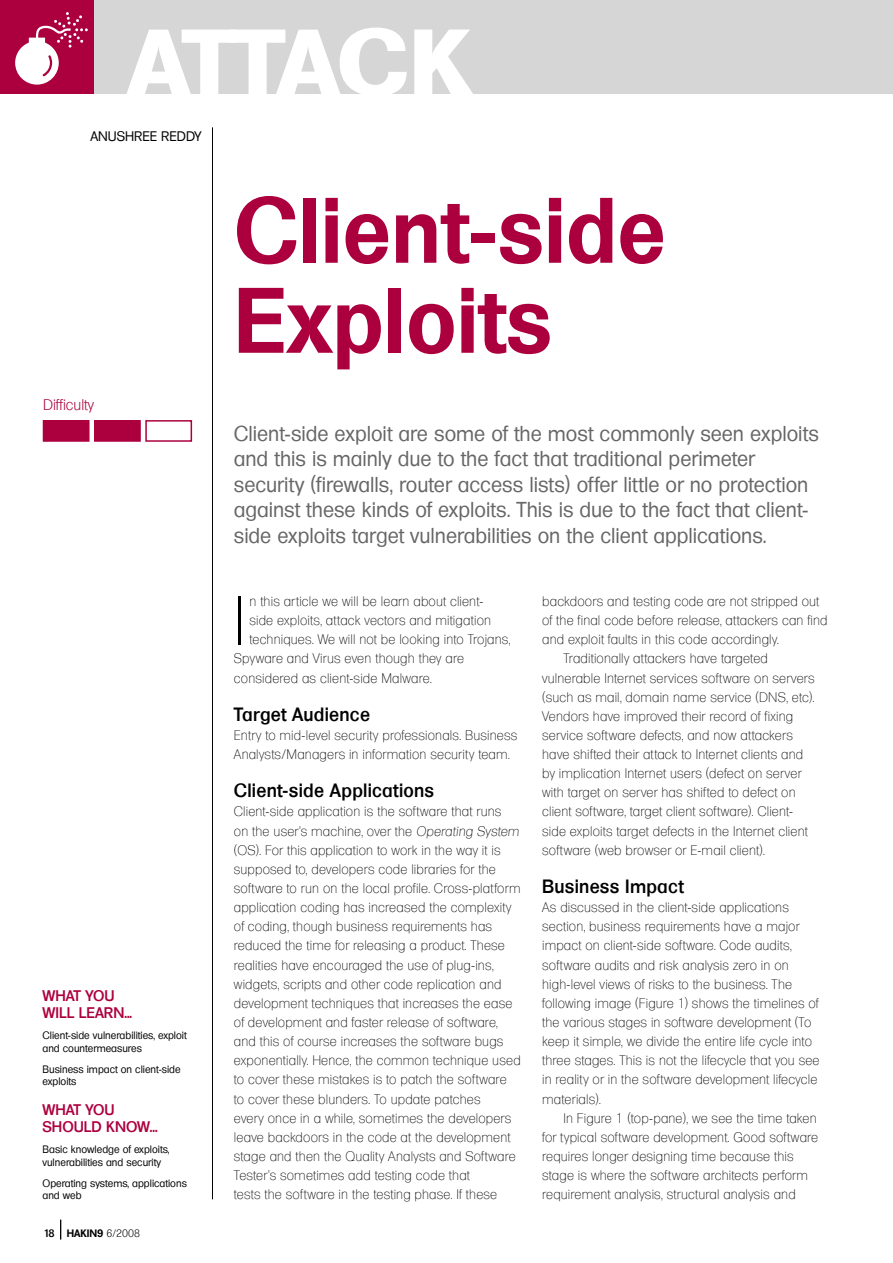
<style>
.page{position:relative;width:893px;height:1263px;background:#fff}
.page>*{position:absolute;margin:0;border:0;box-sizing:border-box;transform-origin:0 0}
.TYTUL{font:700 90px/90px "Formula Serial Pl";color:#ac003e}
.t1{font:800 90px "Formula Serial Pl";letter-spacing:-.06em;color:#fff;scale:1.1 1}
.PREBODY1{font:200 66.6px "Formula Serial Pl";color:#000}
.LEAD{font:21px/25.5px "Formula Serial Pl";color:#666}
.SUBHEAD{font:500 18.75px "Formula Serial Pl";letter-spacing:.01em;color:#000}
.MARGIN_SUBHEAD{font:500 15px/16.5px "Formula Serial Pl";color:#ac003e}
.STOPIEN_TRUDNOSCI{font:300 15px "Formula Serial Pl";color:#ac003e}
.BODY1{font:200 13.5px/19.2px "Formula Serial Pl";letter-spacing:.01em;color:#000}
.BODY_TEXT{font:200 13.5px/19.2px "Formula Serial Pl";letter-spacing:.01em;color:#000}
.PREBODY1-2{font:200 13.5px "Formula Serial Pl";letter-spacing:.01em;color:#000}
.AUTOR{font:13.5px "Formula Serial Pl";color:#000}
.MARGIN_BODY_TEXT{font:10.5px/12.6px "Formula Serial Pl";color:#000}
.STOPKA_LEWA{font:700 10.5px "Formula Serial Pl";color:#000}
.t2{font:500 10.5px "Formula Serial";color:#000}
.s1{font-weight:300}
.s2{font-style:italic}
</style>
<div class="page">
<div style="left:0;top:0;width:893px;height:94px;background:#d6d6d6"></div>
<div style="left:0;top:0;width:94px;height:94px;background:#ac003e"></div>
<svg style="left:60px;top:1220px;width:1px;height:19px"></svg>
<svg style="left:15px;top:12px;width:73px;height:73px"></svg>
<hr style="left:212px;top:128px;width:1px;height:1071px;background:#000">
<div style="left:44px;top:421px;width:45px;height:20px;background:#ac003e"></div>
<div style="left:43px;top:420px;width:47px;height:22px;border:2px solid #ac003e"></div>
<div style="left:95px;top:421px;width:45px;height:20px;background:#ac003e"></div>
<div style="left:94px;top:420px;width:47px;height:22px;border:2px solid #ac003e"></div>
<div style="left:145px;top:420px;width:47px;height:22px;border:2px solid #ac003e"></div>
<p class="t1" style="left:128px;top:4px;width:314px">ATTACK</p>
<p class="AUTOR" style="left:90px;top:126px;width:113px">ANUSHREE REDDY</p>
<p class="STOPIEN_TRUDNOSCI" style="left:43px;top:393px;width:53px">Difficulty</p>
<p class="MARGIN_SUBHEAD" style="left:43px;top:987px;width:91px">WHAT YOU<br>WILL LEARN...</p>
<p class="MARGIN_BODY_TEXT" style="left:43px;top:1028px;width:146px">Client-side vulnerabilities, exploit and countermeasures</p>
<p class="MARGIN_BODY_TEXT" style="left:43px;top:1062px;width:140px">Business impact on client-side exploits</p>
<p class="MARGIN_SUBHEAD" style="left:43px;top:1101px;width:117px">WHAT YOU<br>SHOULD KNOW...</p>
<p class="MARGIN_BODY_TEXT" style="left:43px;top:1142px;width:128px">Basic knowledge of exploits, vulnerabilities and security</p>
<p class="MARGIN_BODY_TEXT" style="left:43px;top:1175px;width:146px">Operating systems, applications and web</p>
<p class="t2" style="left:44px;top:1227px;width:12px">18</p>
<p class="STOPKA_LEWA" style="left:67px;top:1227px;width:75px">HAKIN9 <span class="s1">6/2008</span></p>
<p class="TYTUL" style="left:234px;top:183px;width:434px">Client-side<br>Exploits</p>
<p class="LEAD" style="left:234px;top:418px;width:586px">Client-side exploit are some of the most commonly seen exploits and this is mainly due to the fact that traditional perimeter security (firewalls, router access lists) offer little or no protection against these kinds of exploits. This is due to the fact that client&shy;side exploits target vulnerabilities on the client applications.</p>
<p class="PREBODY1" style="left:234px;top:569px;width:14px">I</p>
<p class="PREBODY1-2" style="left:249px;top:591px;width:235px">n this article we will be learn about client-</p>
<p class="PREBODY1-2" style="left:249px;top:610px;width:243px">side exploits, attack vectors and mitigation</p>
<p class="PREBODY1-2" style="left:249px;top:629px;width:263px">techniques. We will not be looking into Trojans,</p>
<p class="PREBODY1-2" style="left:234px;top:648px;width:232px">Spyware and Virus even though they are</p>
<p class="PREBODY1-2" style="left:234px;top:667px;width:199px">considered as client-side Malware.</p>
<p class="SUBHEAD" style="left:234px;top:702px;width:138px">Target Audience</p>
<p class="BODY1" style="left:234px;top:724px;width:285px">Entry to mid-level security professionals. Business<br>Analysts/Managers in information security team.</p>
<p class="SUBHEAD" style="left:234px;top:778px;width:202px">Client-side Applications</p>
<p class="BODY1" style="left:234px;top:801px;width:288px">Client-side application is the software that runs<br>on the user’s machine, over the <span class="s2">Operating System </span>(OS). For this application to work in the way it is supposed to, developers code libraries for the software to run on the local profile. Cross-platform application coding has increased the complexity of coding, though business requirements has reduced the time for releasing a product. These realities have encouraged the use of plug-ins, widgets, scripts and other code replication and development techniques that increases the ease of development and faster release of software, and this of course increases the software bugs exponentially. Hence, the common technique used to cover these mistakes is to patch the software<br>to cover these blunders. To update patches<br>every once in a while, sometimes the developers leave backdoors in the code at the development stage and then the Quality Analysts and Software Tester’s sometimes add testing code that<br>tests the software in the testing phase. If these</p>
<p class="BODY1" style="left:542px;top:590px;width:287px">backdoors and testing code are not stripped out of the final code before release, attackers can find and exploit faults in this code accordingly.</p>
<p class="BODY_TEXT" style="left:542px;top:648px;width:274px;text-indent:21px">Traditionally attackers have targeted vulnerable Internet services software on servers (such as mail, domain name service (DNS, etc).<br>Vendors have improved their record of fixing service software defects, and now attackers have shifted their attack to Internet clients and by implication Internet users (defect on server with target on server has shifted to defect on client software, target client software). Client&shy;side exploits target defects in the Internet client software (web browser or E-mail client).</p>
<p class="SUBHEAD" style="left:542px;top:874px;width:143px">Business Impact</p>
<p class="BODY1" style="left:542px;top:896px;width:279px">As discussed in the client-side applications section, business requirements have a major impact on client-side software. Code audits, software audits and risk analysis zero in on high-level views of risks to the business. The following image (Figure 1) shows the timelines of the various stages in software development (To keep it simple, we divide the entire life cycle into three stages. This is not the lifecycle that you see in reality or in the software development lifecycle materials).</p>
<p class="BODY_TEXT" style="left:542px;top:1107px;width:278px;text-indent:21px">In Figure 1 (top-pane), we see the time taken for typical software development. Good software requires longer designing time because this stage is where the software architects perform requirement analysis, structural analysis and</p>
</div>
